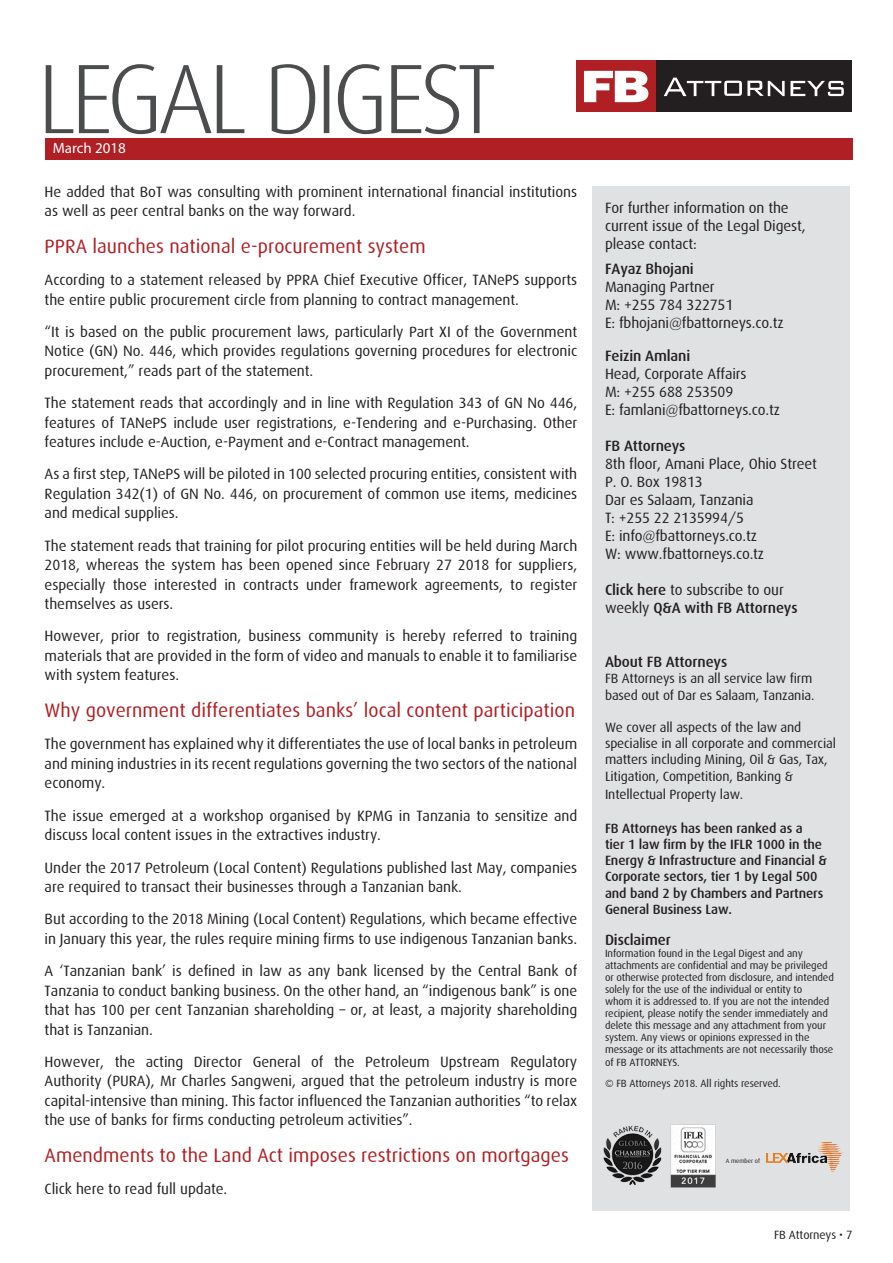
<style>
.page{position:relative;width:893px;height:1263px;background:#fff}
.page>*{position:absolute;margin:0;border:0;box-sizing:border-box;transform-origin:0 0}
.t1{font:19.5px "Dax";color:#b01f23}
.t2{font:15px/19.5px "Dax";letter-spacing:-.005em;color:#231f20}
.t3{font:500 15px/18px "Dax";letter-spacing:-.01em;color:#231f20}
.t4{font:15px "Myriad Pro";color:#fff}
.t5{font:13.5px/16.2px "Dax";letter-spacing:-.01em;color:#231f20}
.t6{font:500 13.5px/16.2px "Dax";letter-spacing:-.01em;color:#231f20}
.t7{font:12px "Dax";letter-spacing:-.01em;color:#231f20}
.t8{font:10.5px/12px "Dax";letter-spacing:-.01em;color:#231f20}
.t9{font:6.15px "Dax";color:#231f20}
.s1{font-weight:400}
</style>
<div class="page">
<div style="left:593px;top:186px;width:257px;height:1025px;background:#e0e1e3"></div>
<div style="left:654px;top:60px;width:198px;height:52px;background:#231f20"></div>
<div style="left:577px;top:60px;width:79px;height:52px;background:#af1f23"></div>
<svg style="left:584px;top:71px;width:64px;height:31px"></svg>
<svg style="left:664px;top:78px;width:180px;height:18px"></svg>
<div style="left:45px;top:138px;width:808px;height:22px;background:#b01f23"></div>
<svg style="left:46px;top:64px;width:448px;height:70px"></svg>
<img style="left:603px;top:1124px;width:113px;height:64px">
<img style="left:766px;top:1142px;width:78px;height:30px">
<p class="t4" style="left:53px;top:139px;width:75px">March 2018</p>
<p class="t2" style="left:45px;top:182px;width:534px">He added that BoT was consulting with prominent international financial institutions as well as peer central banks on the way forward.</p>
<h1 class="t1" style="left:45px;top:235px;width:383px">PPRA launches national e-procurement system</h1>
<p class="t2" style="left:45px;top:270px;width:534px">According to a statement released by PPRA Chief Executive Officer, TANePS supports the entire public procurement circle from planning to contract management.</p>
<p class="t2" style="left:45px;top:322px;width:534px;text-align:justify">“It is based on the public procurement laws, particularly Part XI of the Government Notice (GN) No. 446, which provides regulations governing procedures for electronic procurement,” reads part of the statement.</p>
<p class="t2" style="left:45px;top:393px;width:534px;text-align:justify">The statement reads that accordingly and in line with Regulation 343 of GN No 446, features of TANePS include user registrations, e-Tendering and e-Purchasing. Other features include e-Auction, e-Payment and e-Contract management.</p>
<p class="t2" style="left:45px;top:465px;width:534px;text-align:justify">As a first step, TANePS will be piloted in 100 selected procuring entities, consistent with Regulation 342(1) of GN No. 446, on procurement of common use items, medicines and medical supplies.</p>
<p class="t2" style="left:45px;top:536px;width:534px;text-align:justify">The statement reads that training for pilot procuring entities will be held during March 2018, whereas the system has been opened since February 27 2018 for suppliers, especially those interested in contracts under framework agreements, to register themselves as users.</p>
<p class="t2" style="left:45px;top:627px;width:534px;text-align:justify">However, prior to registration, business community is hereby referred to training materials that are provided in the form of video and manuals to enable it to familiarise with system features.</p>
<h1 class="t1" style="left:45px;top:700px;width:532px">Why government differentiates banks’ local content participation</h1>
<p class="t2" style="left:45px;top:735px;width:534px;text-align:justify">The government has explained why it differentiates the use of local banks in petroleum and mining industries in its recent regulations governing the two sectors of the national economy.</p>
<p class="t2" style="left:45px;top:806px;width:534px">The issue emerged at a workshop organised by KPMG in Tanzania to sensitize and discuss local content issues in the extractives industry.</p>
<p class="t2" style="left:45px;top:858px;width:534px">Under the 2017 Petroleum (Local Content) Regulations published last May, companies are required to transact their businesses through a Tanzanian bank.</p>
<p class="t2" style="left:45px;top:909px;width:534px">But according to the 2018 Mining (Local Content) Regulations, which became effective in January this year, the rules require mining firms to use indigenous Tanzanian banks.</p>
<p class="t2" style="left:45px;top:961px;width:534px;text-align:justify">A ‘Tanzanian bank’ is defined in law as any bank licensed by the Central Bank of Tanzania to conduct banking business. On the other hand, an “indigenous bank” is one that has 100 per cent Tanzanian shareholding – or, at least, a majority shareholding that is Tanzanian.</p>
<p class="t2" style="left:45px;top:1052px;width:534px;text-align:justify">However, the acting Director General of the Petroleum Upstream Regulatory Authority (PURA), Mr Charles Sangweni, argued that the petroleum industry is more capital-intensive than mining. This factor influenced the Tanzanian authorities “to relax the use of banks for firms conducting petroleum activities”.</p>
<h1 class="t1" style="left:45px;top:1144px;width:526px">Amendments to the Land Act imposes restrictions on mortgages</h1>
<p class="t2" style="left:45px;top:1179px;width:184px">Click here to read full update.</p>
<p class="t2" style="left:605px;top:198px;width:202px;line-height:18px">For further information on the current issue of the Legal Digest, please contact:</p>
<p class="t3" style="left:605px;top:260px;width:90px">FAyaz Bhojani</p>
<p class="t2" style="left:605px;top:278px;width:180px;line-height:18px">Managing Partner<br>M: +255 784 322751<br>E: fbhojani@fbattorneys.co.tz</p>
<p class="t3" style="left:605px;top:347px;width:87px">Feizin Amlani</p>
<p class="t2" style="left:605px;top:365px;width:177px;line-height:18px">Head, Corporate Affairs<br>M: +255 688 253509<br>E: famlani@fbattorneys.co.tz</p>
<p class="t3" style="left:605px;top:437px;width:82px">FB Attorneys</p>
<p class="t2" style="left:605px;top:455px;width:213px;line-height:18px">8th floor, Amani Place, Ohio Street<br>P. O. Box 19813<br>Dar es Salaam, Tanzania<br>T: +255 22 2135994/5<br>E: info@fbattorneys.co.tz<br>W: www.fbattorneys.co.tz</p>
<p class="t3" style="left:605px;top:581px;width:194px">Click here <span class="s1">to subscribe to our weekly</span> Q&amp;A with FB Attorneys</p>
<p class="t3" style="left:605px;top:653px;width:124px">About FB Attorneys</p>
<p class="t5" style="left:605px;top:671px;width:211px">FB Attorneys is an all service law firm based out of Dar es Salaam, Tanzania.</p>
<p class="t5" style="left:605px;top:719px;width:232px">We cover all aspects of the law and specialise in all corporate and commercial matters including Mining, Oil &amp; Gas, Tax, Litigation, Competition, Banking &amp;</p>
<p class="t5" style="left:605px;top:786px;width:140px">Intellectual Property law.</p>
<p class="t6" style="left:605px;top:820px;width:223px">FB Attorneys has been ranked as a<br>tier 1 law firm by the IFLR 1000 in the Energy &amp; Infrastructure and Financial &amp; Corporate sectors, tier 1 by Legal 500 and band 2 by Chambers and Partners General Business Law.</p>
<p class="t3" style="left:605px;top:931px;width:67px">Disclaimer</p>
<p class="t8" style="left:605px;top:948px;width:230px">Information found in the Legal Digest and any attachments are confidential and may be privileged or otherwise protected from disclosure, and intended solely for the use of the individual or entity to<br>whom it is addressed to. If you are not the intended recipient, please notify the sender immediately and delete this message and any attachment from your system. Any views or opinions expressed in the message or its attachments are not necessarily those of FB ATTORNEYS.</p>
<p class="t8" style="left:605px;top:1077px;width:177px">© FB Attorneys 2018. All rights reserved.</p>
<p class="t9" style="left:726px;top:1157px;width:36px">A member of</p>
<p class="t7" style="left:774px;top:1228px;width:80px">FB Attorneys • 7</p>
</div>
